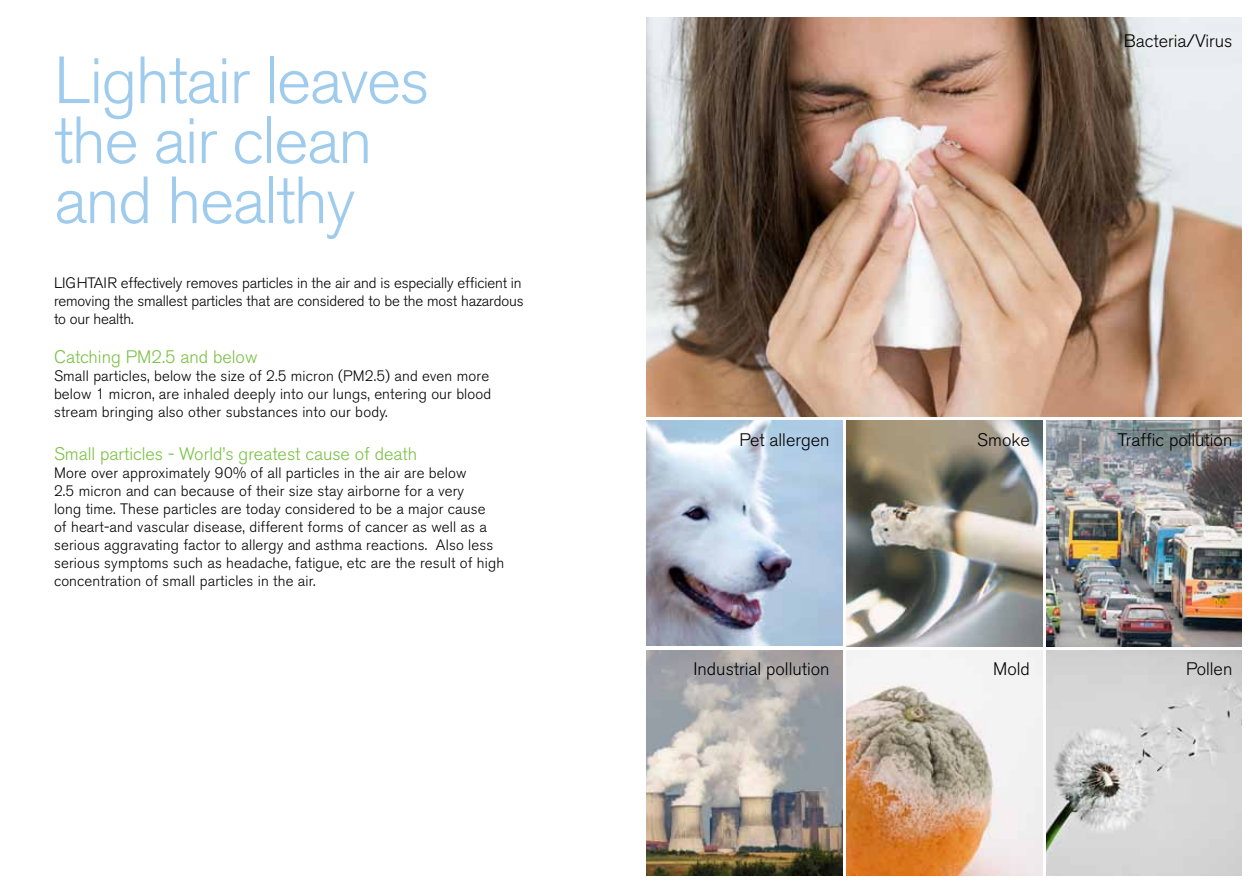
<style>
.page{position:relative;width:1259px;height:893px;background:#fff}
.page>*{position:absolute;margin:0;border:0;box-sizing:border-box;transform-origin:0 0}
.t1{font:300 66px/60px "Akzidenz Grotesk BE";letter-spacing:-.025em;color:#9fcbed}
.t2{font:300 18px "Akzidenz Grotesk BE";color:#000}
.t3{font:300 18px "Akzidenz Grotesk BE";color:#7ac143}
.t4{font:300 15px/18px "Akzidenz Grotesk BE";letter-spacing:.01em;color:#000}
.t5{font:300 15px/18px "Akzidenz Grotesk BE";letter-spacing:-.01em;color:#000}
</style>
<div class="page">
<img style="left:646px;top:17px;width:596px;height:400px">
<img style="left:1046px;top:651px;width:196px;height:225px">
<img style="left:846px;top:421px;width:196px;height:225px">
<img style="left:1046px;top:421px;width:196px;height:225px">
<img style="left:846px;top:651px;width:196px;height:225px">
<img style="left:646px;top:421px;width:196px;height:225px">
<img style="left:646px;top:651px;width:196px;height:225px">
<h1 class="t1" style="left:54px;top:52px;width:377px">Lightair leaves the air clean and healthy</h1>
<p class="t5" style="left:54px;top:274px;width:471px">Lightair effectively removes particles in the air and is especially efficient in removing the smallest particles that are considered to be the most hazardous to our health.</p>
<p class="t3" style="left:54px;top:347px;width:205px">Catching PM2.5 and below</p>
<p class="t4" style="left:54px;top:367px;width:439px">Small particles, below the size of 2.5 micron (PM2.5) and even more below 1 micron, are inhaled deeply into our lungs, entering our blood stream bringing also other substances into our body.</p>
<p class="t3" style="left:54px;top:444px;width:365px">Small particles - World’s greatest cause of death</p>
<p class="t4" style="left:54px;top:464px;width:452px">More over approximately 90% of all particles in the air are below<br>2.5 micron and can because of their size stay airborne for a very<br>long time. These particles are today considered to be a major cause<br>of heart-and vascular disease, different forms of cancer as well as a serious aggravating factor to allergy and asthma reactions. Also less serious symptoms such as headache, fatigue, etc are the result of high concentration of small particles in the air.</p>
<p class="t2" style="left:1124px;top:31px;width:110px">Bacteria/Virus</p>
<p class="t2" style="left:739px;top:430px;width:92px">Pet allergen</p>
<p class="t2" style="left:693px;top:659px;width:138px">I ndustrial pollution</p>
<p class="t2" style="left:977px;top:430px;width:54px">Smoke</p>
<p class="t2" style="left:993px;top:659px;width:38px">Mold</p>
<p class="t2" style="left:1118px;top:430px;width:116px">Traffic pollution</p>
<p class="t2" style="left:1186px;top:659px;width:48px">Pollen</p>
</div>
